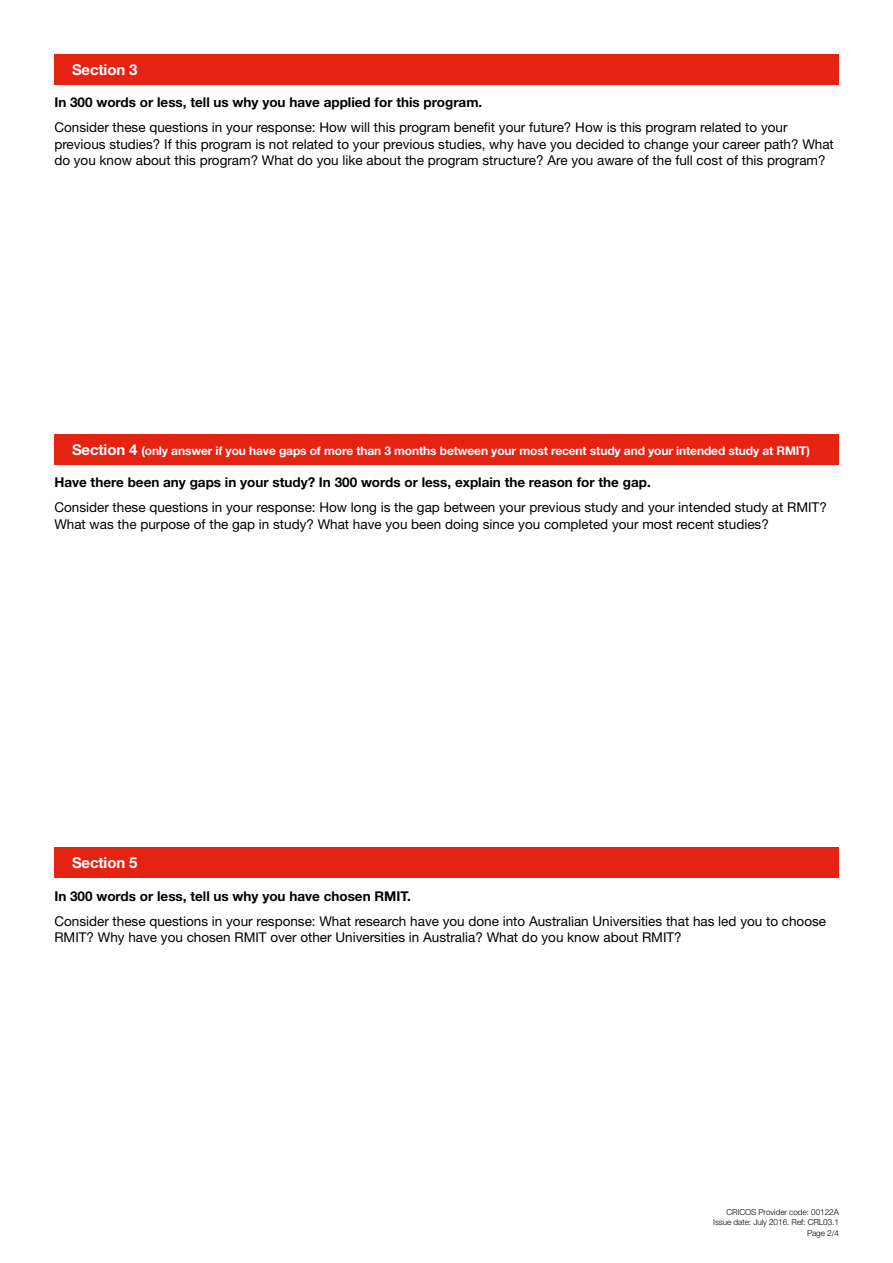
<style>
.page{position:relative;width:893px;height:1263px;background:#fff}
.page>*{position:absolute;margin:0;border:0;box-sizing:border-box;transform-origin:0 0}
.issue_date_page_no{font:700 15px "Helvetica Neue LT Pro";letter-spacing:-.01em;color:#fff}
.BODY_para{font:13.5px/16.5px "Helvetica Neue LT Pro";color:#000}
.BODY_para-2{font:700 13.5px "Helvetica Neue LT Pro";color:#000}
.issue_date_page_no-2{font:700 12px "Helvetica Neue LT Pro";letter-spacing:-.01em;color:#fff}
.issue_date_page_no-3{font:300 8.25px "Helvetica Neue LT Pro";letter-spacing:-.01em;color:#000}
.s1{font-size:15px}
</style>
<div class="page">
<div style="left:54px;top:54px;width:785px;height:31px;background:#e42313"></div>
<div style="left:54px;top:434px;width:785px;height:31px;background:#e42313"></div>
<div style="left:54px;top:847px;width:785px;height:31px;background:#e42313"></div>
<p class="issue_date_page_no" style="left:72px;top:60px;width:67px">Section 3</p>
<p class="BODY_para-2" style="left:54px;top:94px;width:429px">In 300 words or less, tell us why you have applied for this program.</p>
<p class="BODY_para" style="left:54px;top:119px;width:781px">Consider these questions in your response: How will this program benefit your future? How is this program related to your previous studies? If this program is not related to your previous studies, why have you decided to change your career path? What do you know about this program? What do you like about the program structure? Are you aware of the full cost of this program?</p>
<p class="issue_date_page_no-2" style="left:72px;top:443px;width:739px"><span class="s1">Section 4</span> (only answer if you have gaps of more than 3 months between your most recent study and your intended study at RMIT)</p>
<p class="BODY_para-2" style="left:54px;top:474px;width:598px">Have there been any gaps in your study? In 300 words or less, explain the reason for the gap.</p>
<p class="BODY_para" style="left:54px;top:499px;width:774px">Consider these questions in your response: How long is the gap between your previous study and your intended study at RMIT?<br>What was the purpose of the gap in study? What have you been doing since you completed your most recent studies?</p>
<p class="issue_date_page_no" style="left:72px;top:853px;width:67px">Section 5</p>
<p class="BODY_para-2" style="left:54px;top:887px;width:358px">In 300 words or less, tell us why you have chosen RMIT.</p>
<p class="BODY_para" style="left:54px;top:912px;width:773px">Consider these questions in your response: What research have you done into Australian Universities that has led you to choose<br>RMIT? Why have you chosen RMIT over other Universities in Australia? What do you know about RMIT?</p>
<p class="issue_date_page_no-3" style="left:726px;top:1207px;width:114px">CRICOS Provider code: 00122A</p>
<p class="issue_date_page_no-3" style="left:713px;top:1217px;width:127px">Issue date: July 2016. Ref: CRL03.1</p>
<p class="issue_date_page_no-3" style="left:807px;top:1228px;width:33px">Page 2/4</p>
</div>
